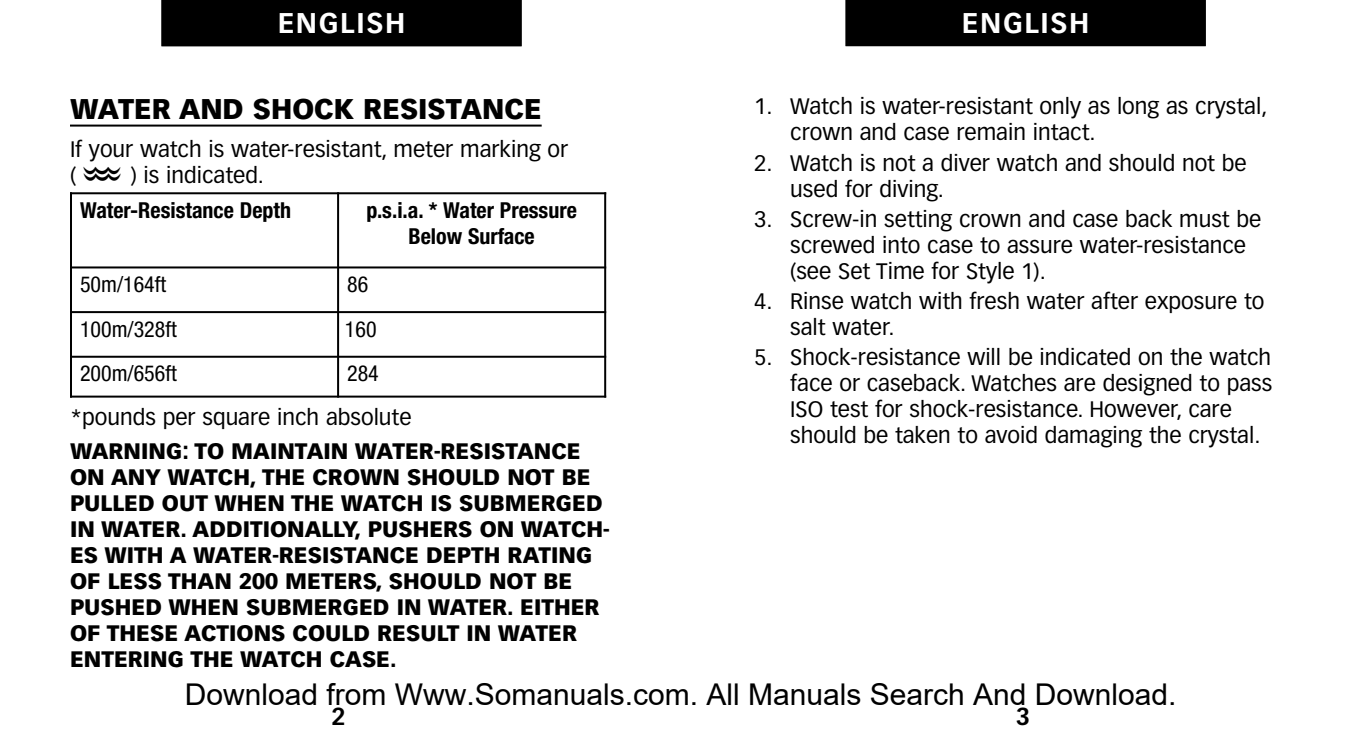
<style>
.page{position:relative;width:1362px;height:751px;background:#fff}
.page>*{position:absolute;margin:0;border:0;box-sizing:border-box;transform-origin:0 0}
.t1{font:30px "Arial";color:#000}
.t2{font:900 28px "Vectora LH";color:#000}
.t3{font:700 28px "Vectora LH";letter-spacing:.06em;color:#fff}
.t4{font:700 24px "Vectora LH";color:#000}
.t5{font:22px/26px "Vectora LH";color:#000}
.t6{font:900 22px/26px "Vectora LH";color:#000}
.t7{font:700 condensed 22px/26px "Helvetica Neue";color:#000;text-align:center}
.t8{font:condensed 22px "Helvetica Neue";color:#000}
.s1{font-family:"TMXPI"}
.s2{font-weight:400}
</style>
<div class="page">
<div style="left:845px;top:0;width:360px;height:46px;background:#000"></div>
<div style="left:161px;top:0;width:360px;height:46px;background:#000"></div>
<hr style="left:70px;top:125px;width:472px;height:2px;background:#000">
<hr style="left:70px;top:192px;width:2px;height:206px;background:#000">
<hr style="left:337px;top:192px;width:2px;height:206px;background:#000">
<hr style="left:604px;top:192px;width:2px;height:206px;background:#000">
<hr style="left:70px;top:192px;width:536px;height:2px;background:#000">
<hr style="left:70px;top:266px;width:536px;height:2px;background:#000">
<hr style="left:70px;top:311px;width:536px;height:2px;background:#000">
<hr style="left:70px;top:356px;width:536px;height:2px;background:#000">
<hr style="left:70px;top:396px;width:536px;height:2px;background:#000">
<p class="t3" style="left:278px;top:11px;width:129px">ENGLISH</p>
<p class="t2" style="left:70px;top:97px;width:473px">WATER AND SHOCK RESISTANCE</p>
<p class="t5" style="left:70px;top:138px;width:500px">If your watch is water-resistant, meter marking or (<span class="s1">O</span>) is indicated.</p>
<p class="t7" style="left:80px;top:199px;width:213px">Water-Resistance Depth</p>
<p class="t7" style="left:366px;top:199px;width:212px">p.s.i.a. * Water Pressure<br>Below Surface</p>
<p class="t8" style="left:80px;top:276px;width:88px">50m/164ft</p>
<p class="t8" style="left:347px;top:276px;width:23px">86</p>
<p class="t8" style="left:80px;top:321px;width:98px">100m/328ft</p>
<p class="t8" style="left:345px;top:321px;width:33px">160</p>
<p class="t8" style="left:80px;top:365px;width:98px">200m/656ft</p>
<p class="t8" style="left:347px;top:365px;width:33px">284</p>
<p class="t6" style="left:70px;top:402px;width:512px;line-height:34px"><span class="s2">*pounds per square inch absolute<br></span>WARNING: TO MAINTAIN WATER-RESISTANCE</p>
<p class="t6" style="left:70px;top:466px;width:541px">ON ANY WATCH, THE CROWN SHOULD NOT BE PULLED OUT WHEN THE WATCH IS SUBMERGED IN WATER. ADDITIONALLY, PUSHERS ON WATCH-ES WITH A WATER-RESISTANCE DEPTH RATING OF LESS THAN 200 METERS, SHOULD NOT BE PUSHED WHEN SUBMERGED IN WATER. EITHER OF THESE ACTIONS COULD RESULT IN WATER ENTERING THE WATCH CASE.</p>
<p class="t3" style="left:962px;top:11px;width:129px">ENGLISH</p>
<p class="t5" style="left:790px;top:95px;width:479px;text-indent:-36px">1. Watch is water-resistant only as long as crystal, crown and case remain intact.</p>
<p class="t5" style="left:790px;top:151px;width:458px;text-indent:-36px">2. Watch is not a diver watch and should not be used for diving.</p>
<p class="t5" style="left:790px;top:207px;width:472px;text-indent:-36px">3. Screw-in setting crown and case back must be screwed into case to assure water-resistance (see Set Time for Style 1).</p>
<p class="t5" style="left:790px;top:289px;width:476px;text-indent:-36px">4. Rinse watch with fresh water after exposure to salt water.</p>
<p class="t5" style="left:790px;top:345px;width:483px;text-indent:-36px">5. Shock-resistance will be indicated on the watch face or caseback. Watches are designed to pass ISO test for shock-resistance. However, care should be taken to avoid damaging the crystal.</p>
<h1 class="t1" style="left:185px;top:677px;width:993px">Download from Www.Somanuals.com. All Manuals Search And Download.</h1>
<p class="t4" style="left:331px;top:706px;width:16px">2</p>
<p class="t4" style="left:1015px;top:706px;width:16px">3</p>
</div>
